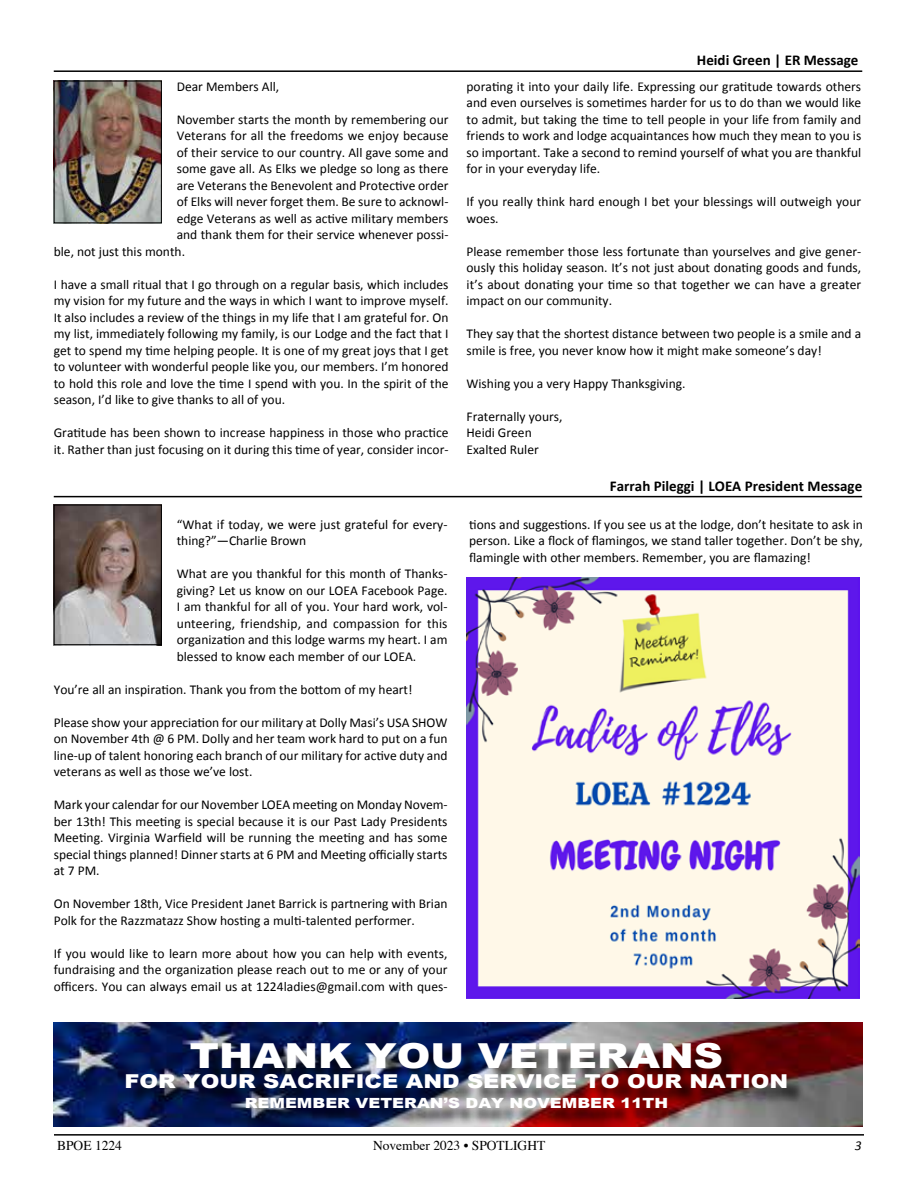
<style>
.page{position:relative;width:918px;height:1188px;background:#fff}
.page>*{position:absolute;margin:0;border:0;box-sizing:border-box;transform-origin:0 0}
.t1{font:900 34.5px "Arial";color:#fff;scale:1.18 1}
.t2{font:900 19.2px "Arial";color:#fff;scale:1.18 1}
.t3{font:700 15px "Calibri";color:#000}
.t4{font:900 14.1px "Arial";color:#fff;scale:1.18 1}
.t5{font:13.5px/16.5px "Calibri";color:#000;text-align:justify}
.t6{font:13.5px "Times";color:#000}
.t7{font:italic 13.5px "Calibri";color:#000}
</style>
<div class="page">
<hr style="left:54px;top:1134px;width:810px;height:2px;background:#000">
<hr style="left:54px;top:70px;width:808px;height:2px;background:#000">
<img style="left:56px;top:83px;width:104px;height:138px">
<div style="left:54px;top:81px;width:108px;height:142px;border:1px solid #000"></div>
<hr style="left:54px;top:496px;width:808px;height:1px;background:#000">
<img style="left:56px;top:507px;width:104px;height:136px">
<div style="left:54px;top:505px;width:108px;height:140px;border:1px solid #000"></div>
<img style="left:466px;top:578px;width:394px;height:421px">
<img style="left:54px;top:1023px;width:808px;height:104px">
<div style="left:129px;top:1044px;width:676px;height:83px;background:#000;opacity:.75"></div>
<p class="t5" style="left:177px;top:78px;width:104px">Dear Members All,</p>
<p class="t5" style="left:177px;top:111px;width:273px">November starts the month by remembering our</p>
<p class="t5" style="left:177px;top:127px;width:273px">Veterans for all the freedoms we enjoy because</p>
<p class="t5" style="left:177px;top:144px;width:273px">of their service to our country. All gave some and</p>
<p class="t5" style="left:177px;top:160px;width:273px">some gave all. As Elks we pledge so long as there</p>
<p class="t5" style="left:177px;top:177px;width:273px">are Veterans the Benevolent and Protective order</p>
<p class="t5" style="left:177px;top:193px;width:273px">of Elks will never forget them. Be sure to acknowl-</p>
<p class="t5" style="left:177px;top:210px;width:273px">edge Veterans as well as active military members</p>
<p class="t5" style="left:177px;top:226px;width:273px">and thank them for their service whenever possi-</p>
<p class="t5" style="left:54px;top:243px;width:133px">ble, not just this month.</p>
<p class="t5" style="left:54px;top:276px;width:396px">I have a small ritual that I go through on a regular basis, which includes my vision for my future and the ways in which I want to improve myself.<br>It also includes a review of the things in my life that I am grateful for. On my list, immediately following my family, is our Lodge and the fact that I get to spend my time helping people. It is one of my great joys that I get to volunteer with wonderful people like you, our members. I’m honored to hold this role and love the time I spend with you. In the spirit of the season, I’d like to give thanks to all of you.</p>
<p class="t5" style="left:54px;top:424px;width:396px">Gratitude has been shown to increase happiness in those who practice it. Rather than just focusing on it during this time of year, consider incor-</p>
<p class="t5" style="left:177px;top:516px;width:272px">“What if today, we were just grateful for every&shy;thing?”—Charlie Brown</p>
<p class="t5" style="left:177px;top:565px;width:272px">What are you thankful for this month of Thanks&shy;giving? Let us know on our LOEA Facebook Page.<br>I am thankful for all of you. Your hard work, vol&shy;unteering, friendship, and compassion for this organization and this lodge warms my heart. I am blessed to know each member of our LOEA.</p>
<p class="t5" style="left:54px;top:681px;width:360px">You’re all an inspiration. Thank you from the bottom of my heart!</p>
<p class="t5" style="left:54px;top:714px;width:395px">Please show your appreciation for our military at Dolly Masi’s USA SHOW on November 4th @ 6 PM. Dolly and her team work hard to put on a fun line-up of talent honoring each branch of our military for active duty and veterans as well as those we’ve lost.</p>
<p class="t5" style="left:54px;top:796px;width:395px">Mark your calendar for our November LOEA meeting on Monday Novem&shy;ber 13th! This meeting is special because it is our Past Lady Presidents Meeting. Virginia Warfield will be running the meeting and has some special things planned! Dinner starts at 6 PM and Meeting officially starts at 7 PM.</p>
<p class="t5" style="left:54px;top:895px;width:395px">On November 18th, Vice President Janet Barrick is partnering with Brian<br>Polk for the Razzmatazz Show hosting a multi-talented performer.</p>
<p class="t5" style="left:54px;top:945px;width:395px">If you would like to learn more about how you can help with events, fundraising and the organization please reach out to me or any of your officers. You can always email us at 1224ladies@gmail.com with ques-</p>
<p class="t3" style="left:697px;top:50px;width:163px">Heidi Green | ER Message</p>
<p class="t5" style="left:467px;top:78px;width:396px">porating it into your daily life. Expressing our gratitude towards others and even ourselves is sometimes harder for us to do than we would like to admit, but taking the time to tell people in your life from family and friends to work and lodge acquaintances how much they mean to you is so important. Take a second to remind yourself of what you are thankful for in your everyday life.</p>
<p class="t5" style="left:467px;top:193px;width:396px">If you really think hard enough I bet your blessings will outweigh your woes.</p>
<p class="t5" style="left:467px;top:243px;width:396px">Please remember those less fortunate than yourselves and give gener&shy;ously this holiday season. It’s not just about donating goods and funds, it’s about donating your time so that together we can have a greater impact on our community.</p>
<p class="t5" style="left:467px;top:325px;width:396px">They say that the shortest distance between two people is a smile and a smile is free, you never know how it might make someone’s day!</p>
<p class="t5" style="left:467px;top:375px;width:220px">Wishing you a very Happy Thanksgiving.</p>
<p class="t5" style="left:467px;top:408px;width:97px;text-align:left">Fraternally yours,<br>Heidi Green<br>Exalted Ruler</p>
<p class="t3" style="left:610px;top:475px;width:254px">Farrah Pileggi | LOEA President Message</p>
<p class="t5" style="left:469px;top:516px;width:395px">tions and suggestions. If you see us at the lodge, don’t hesitate to ask in person. Like a flock of flamingos, we stand taller together. Don’t be shy, flamingle with other members. Remember, you are flamazing!</p>
<h1 class="t1" style="left:190px;top:1030px;width:453px">THANK YOU VETERANS</h1>
<h2 class="t2" style="left:125px;top:1067px;width:564px">FOR YOUR SACRIFICE AND SERVICE TO OUR NATION</h2>
<p class="t4" style="left:245px;top:1093px;width:360px">REMEMBER VETERAN’S DAY NOVEMBER 11TH</p>
<p class="t6" style="left:57px;top:1133px;width:66px">BPOE 1224</p>
<p class="t6" style="left:373px;top:1133px;width:174px">November 2023 • SPOTLIGHT</p>
<p class="t7" style="left:855px;top:1136px;width:8px">3</p>
</div>
